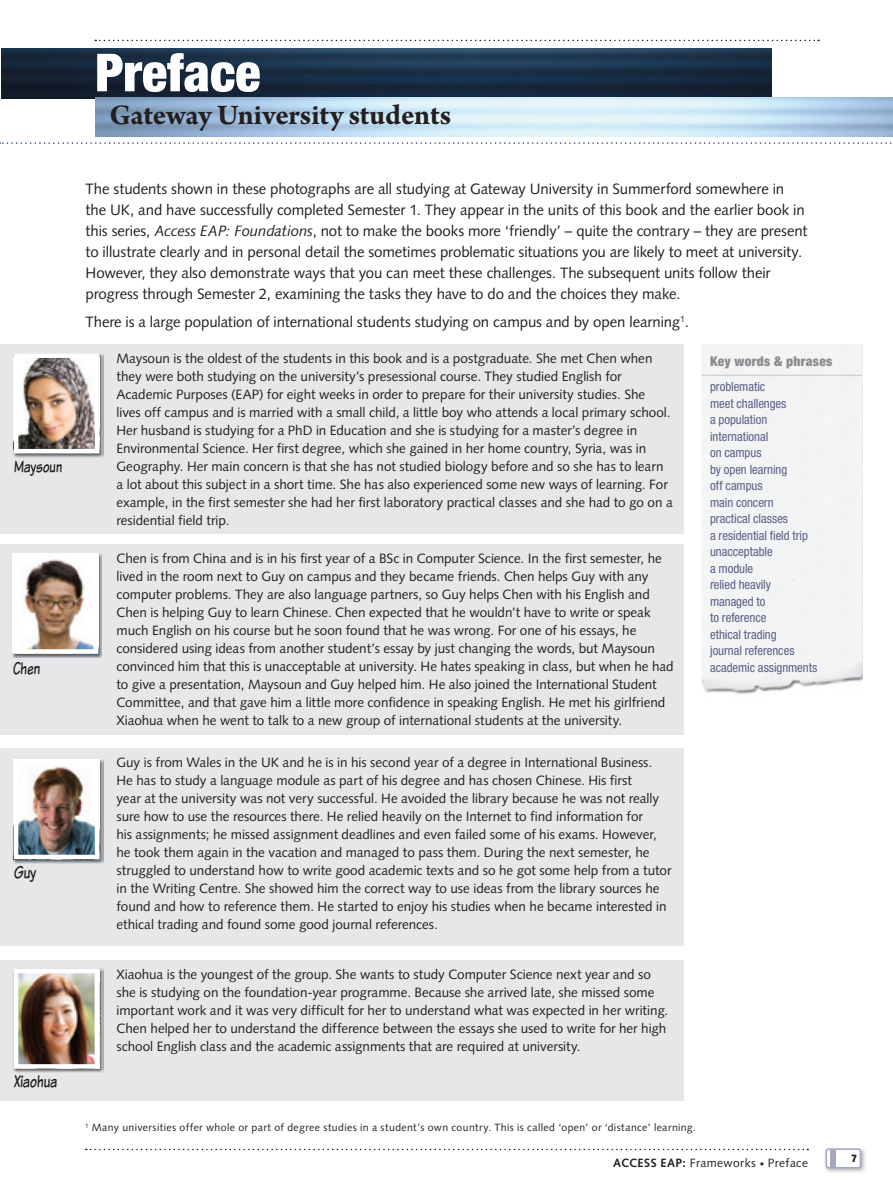
<style>
.page{position:relative;width:893px;height:1191px;background:#fff}
.page>*{position:absolute;margin:0;border:0;box-sizing:border-box;transform-origin:0 0}
.t1{font:900 condensed 52.5px "Helvetica Neue";color:#fff}
.t2{font:700 30px "Arno Pro";letter-spacing:-.005em;color:#231f20}
.t3{font:18px "Komika Text Tight";letter-spacing:-.01em;color:#1d1b1e}
.t4{font:17.1px "Komika Text Tight";letter-spacing:-.005em;color:#1d1b1e}
.t5{font:15px/21px "Syntax LT Std";letter-spacing:-.01em;color:#231f20}
.t6{font:13.5px/18px "Syntax LT Std";letter-spacing:-.005em;color:#231f20}
.t7{font:900 condensed 13.5px "Helvetica Neue";letter-spacing:.02em;color:#8a8c8f}
.t8{font:condensed 12.75px/16.5px "Helvetica Neue";letter-spacing:-.005em;color:#596087}
.t9{font:12px "Syntax LT Std";letter-spacing:.03em;color:#231f20}
.t10{font:10.5px "Syntax";letter-spacing:.035em;color:#231f20}
.t11{font:900 condensed 10.5px "Helvetica Neue";color:#231f20}
.s1{font-style:italic}
.s2{font-weight:700}
.s3{font-size:9px}
</style>
<div class="page">
<img style="left:825px;top:1148px;width:40px;height:24px">
<div style="left:826px;top:1149px;width:34px;height:18px;background:#fff;border-radius:2px"></div>
<div style="left:831px;top:1149px;width:5px;height:18px;background:#a4a9c0"></div>
<div style="left:825px;top:1148px;width:36px;height:20px;border:2px solid #a4a9c0;border-radius:2px"></div>
<svg style="left:86px;top:1148px;width:722px;height:2px"></svg>
<div style="left:0;top:344px;width:684px;height:190px;background:#e6e7e9"></div>
<hr style="left:702px;top:374px;width:160px;height:2px;background:#d1d2d4">
<div style="left:0;top:544px;width:684px;height:191px;background:#e6e7e9"></div>
<img style="left:12px;top:553px;width:90px;height:104px">
<img style="left:17px;top:559px;width:76px;height:90px">
<div style="left:12px;top:554px;width:86px;height:100px;border:4px solid #fff"></div>
<img style="left:13px;top:353px;width:90px;height:104px">
<img style="left:19px;top:358px;width:75px;height:90px">
<div style="left:14px;top:353px;width:85px;height:100px;border:4px solid #fff"></div>
<div style="left:0;top:748px;width:684px;height:198px;background:#e6e7e9"></div>
<img style="left:13px;top:759px;width:90px;height:104px">
<img style="left:19px;top:764px;width:75px;height:90px">
<div style="left:14px;top:759px;width:85px;height:100px;border:4px solid #fff"></div>
<svg style="left:95px;top:40px;width:724px;height:1px"></svg>
<img style="left:1px;top:48px;width:770px;height:50px">
<svg style="left:0;top:142px;width:892px;height:2px"></svg>
<div style="left:0;top:960px;width:684px;height:140px;background:#e6e7e9"></div>
<img style="left:13px;top:968px;width:90px;height:104px">
<img style="left:19px;top:973px;width:75px;height:90px">
<div style="left:14px;top:968px;width:85px;height:100px;border:4px solid #fff"></div>
<p class="t4" style="left:14px;top:455px;width:50px">Maysoun</p>
<h3 class="t3" style="left:13px;top:656px;width:29px">Chen</h3>
<h3 class="t3" style="left:14px;top:860px;width:24px">Guy</h3>
<h3 class="t3" style="left:14px;top:1069px;width:45px">Xiaohua</h3>
<h1 class="t1" style="left:95px;top:40px;width:167px">Preface</h1>
<h2 class="t2" style="left:109px;top:98px;width:343px">Gateway University students</h2>
<p class="t5" style="left:86px;top:178px;width:723px">The students shown in these photographs are all studying at Gateway University in Summerford somewhere in the UK, and have successfully completed Semester 1. They appear in the units of this book and the earlier book in this series, <span class="s1">Access EAP: Foundations</span>, not to make the books more ‘friendly’ – quite the contrary – they are present to illustrate clearly and in personal detail the sometimes problematic situations you are likely to meet at university.<br>However, they also demonstrate ways that you can meet these challenges. The subsequent units follow their progress through Semester 2, examining the tasks they have to do and the choices they make.</p>
<p class="t5" style="left:86px;top:311px;width:605px">There is a large population of international students studying on campus and by open learning<sup>1</sup>.</p>
<p class="t7" style="left:710px;top:353px;width:124px">Key words &amp; phrases</p>
<p class="t8" style="left:710px;top:378px;width:109px">problematic<br>meet challenges<br>a population international<br>on campus<br>by open learning<br>off campus<br>main concern<br>practical classes<br>a residential field trip unacceptable<br>a module<br>relied heavily managed to<br>to reference<br>ethical trading<br>journal references academic assignments</p>
<p class="t6" style="left:117px;top:349px;width:558px">Maysoun is the oldest of the students in this book and is a postgraduate. She met Chen when they were both studying on the university’s presessional course. They studied English for Academic Purposes (EAP) for eight weeks in order to prepare for their university studies. She lives off campus and is married with a small child, a little boy who attends a local primary school.<br>Her husband is studying for a PhD in Education and she is studying for a master’s degree in Environmental Science. Her first degree, which she gained in her home country, Syria, was in Geography. Her main concern is that she has not studied biology before and so she has to learn a lot about this subject in a short time. She has also experienced some new ways of learning. For example, in the first semester she had her first laboratory practical classes and she had to go on a residential field trip.</p>
<p class="t6" style="left:117px;top:549px;width:559px">Chen is from China and is in his first year of a BSc in Computer Science. In the first semester, he lived in the room next to Guy on campus and they became friends. Chen helps Guy with any computer problems. They are also language partners, so Guy helps Chen with his English and Chen is helping Guy to learn Chinese. Chen expected that he wouldn’t have to write or speak much English on his course but he soon found that he was wrong. For one of his essays, he considered using ideas from another student’s essay by just changing the words, but Maysoun convinced him that this is unacceptable at university. He hates speaking in class, but when he had to give a presentation, Maysoun and Guy helped him. He also joined the International Student Committee, and that gave him a little more confidence in speaking English. He met his girlfriend Xiaohua when he went to talk to a new group of international students at the university.</p>
<p class="t6" style="left:117px;top:753px;width:556px">Guy is from Wales in the UK and he is in his second year of a degree in International Business.<br>He has to study a language module as part of his degree and has chosen Chinese. His first<br>year at the university was not very successful. He avoided the library because he was not really sure how to use the resources there. He relied heavily on the Internet to find information for<br>his assignments; he missed assignment deadlines and even failed some of his exams. However, he took them again in the vacation and managed to pass them. During the next semester, he struggled to understand how to write good academic texts and so he got some help from a tutor in the Writing Centre. She showed him the correct way to use ideas from the library sources he found and how to reference them. He started to enjoy his studies when he became interested in ethical trading and found some good journal references.</p>
<p class="t6" style="left:117px;top:965px;width:553px">Xiaohua is the youngest of the group. She wants to study Computer Science next year and so she is studying on the foundation-year programme. Because she arrived late, she missed some important work and it was very difficult for her to understand what was expected in her writing.<br>Chen helped her to understand the difference between the essays she used to write for her high school English class and the academic assignments that are required at university.</p>
<p class="t10" style="left:85px;top:1121px;width:612px"><sup>1</sup> Many universities offer whole or part of degree studies in a student’s own country. This is called ‘open’ or ‘distance’ learning.</p>
<p class="t9" style="left:613px;top:1156px;width:196px"><span class="s2">ACCESS EAP:</span> Frameworks <span class="s3">•</span> Preface</p>
<p class="t11" style="left:851px;top:1151px;width:7px">7</p>
</div>
